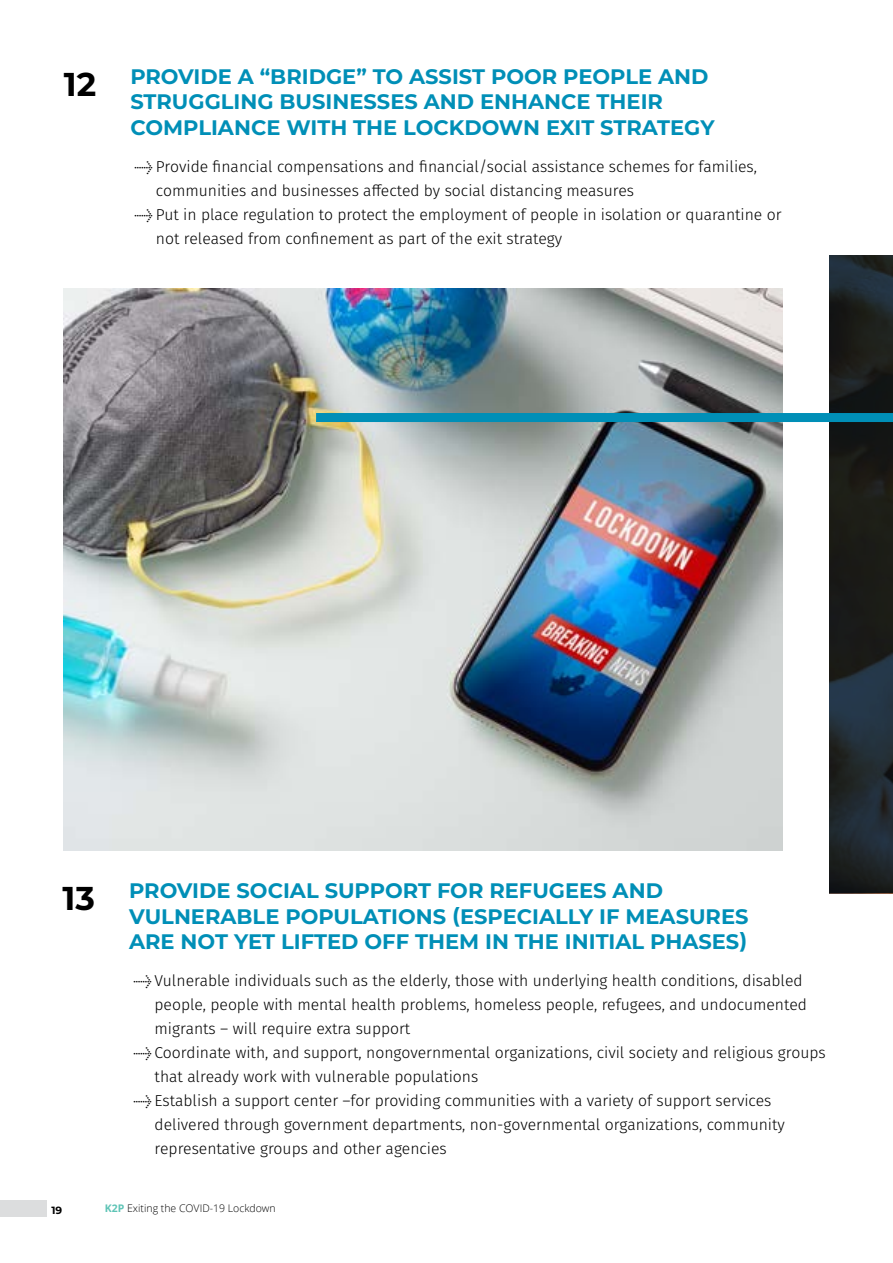
<style>
.page{position:relative;width:893px;height:1263px;background:#fff}
.page>*{position:absolute;margin:0;border:0;box-sizing:border-box;transform-origin:0 0}
.t1{font:700 33px "Montserrat";color:#000}
.t2{font:700 21px/25.2px "Montserrat";color:#008fb7}
.t3{font:300 15.75px/24px "Fira Sans";color:#000}
.t4{font:300 10.5px "Open Sans";color:#000}
.t5{font:700 10.5px "Montserrat";color:#000}
.s1{font-family:"Meta Offc Pro Norm";font-weight:400}
.s2{font-weight:700;color:#5ec4b6}
</style>
<div class="page">
<img style="left:64px;top:288px;width:718px;height:563px">
<svg style="left:829px;top:255px;width:64px;height:638px;background:#1c2123"></svg>
<div style="left:0;top:1200px;width:47px;height:17px;background:#dcddde"></div>
<div style="left:316px;top:413px;width:577px;height:9px;background:#008fb7"></div>
<h1 class="t1" style="left:64px;top:60px;width:34px">12</h1>
<h2 class="t2" style="left:130px;top:63px;width:586px">PROVIDE A “BRIDGE” TO ASSIST POOR PEOPLE AND<br>STRUGGLING BUSINESSES AND ENHANCE THEIR<br>COMPLIANCE WITH THE LOCKDOWN EXIT STRATEGY</h2>
<p class="t3" style="left:156px;top:154px;width:603px;text-indent:-21px"><span class="s1">→</span> Provide financial compensations and financial/social assistance schemes for families, communities and businesses affected by social distancing measures</p>
<p class="t3" style="left:156px;top:202px;width:627px;text-indent:-21px"><span class="s1">→</span> Put in place regulation to protect the employment of people in isolation or quarantine or not released from confinement as part of the exit strategy</p>
<h1 class="t1" style="left:63px;top:874px;width:34px">13</h1>
<h2 class="t2" style="left:129px;top:877px;width:621px">PROVIDE SOCIAL SUPPORT FOR REFUGEES AND<br>VULNERABLE POPULATIONS (ESPECIALLY IF MEASURES<br>ARE NOT YET LIFTED OFF THEM IN THE INITIAL PHASES)</h2>
<p class="t3" style="left:155px;top:968px;width:654px;text-indent:-21px"><span class="s1">→</span> Vulnerable individuals such as the elderly, those with underlying health conditions, disabled people, people with mental health problems, homeless people, refugees, and undocumented migrants – will require extra support</p>
<p class="t3" style="left:155px;top:1040px;width:673px;text-indent:-21px"><span class="s1">→</span> Coordinate with, and support, nongovernmental organizations, civil society and religious groups that already work with vulnerable populations</p>
<p class="t3" style="left:155px;top:1088px;width:632px;text-indent:-21px"><span class="s1">→</span> Establish a support center –for providing communities with a variety of support services delivered through government departments, non-governmental organizations, community representative groups and other agencies</p>
<p class="t5" style="left:51px;top:1203px;width:12px">19</p>
<p class="t4" style="left:105px;top:1201px;width:172px"><span class="s2">K2P</span> Exiting the COVID-19 Lockdown</p>
</div>
